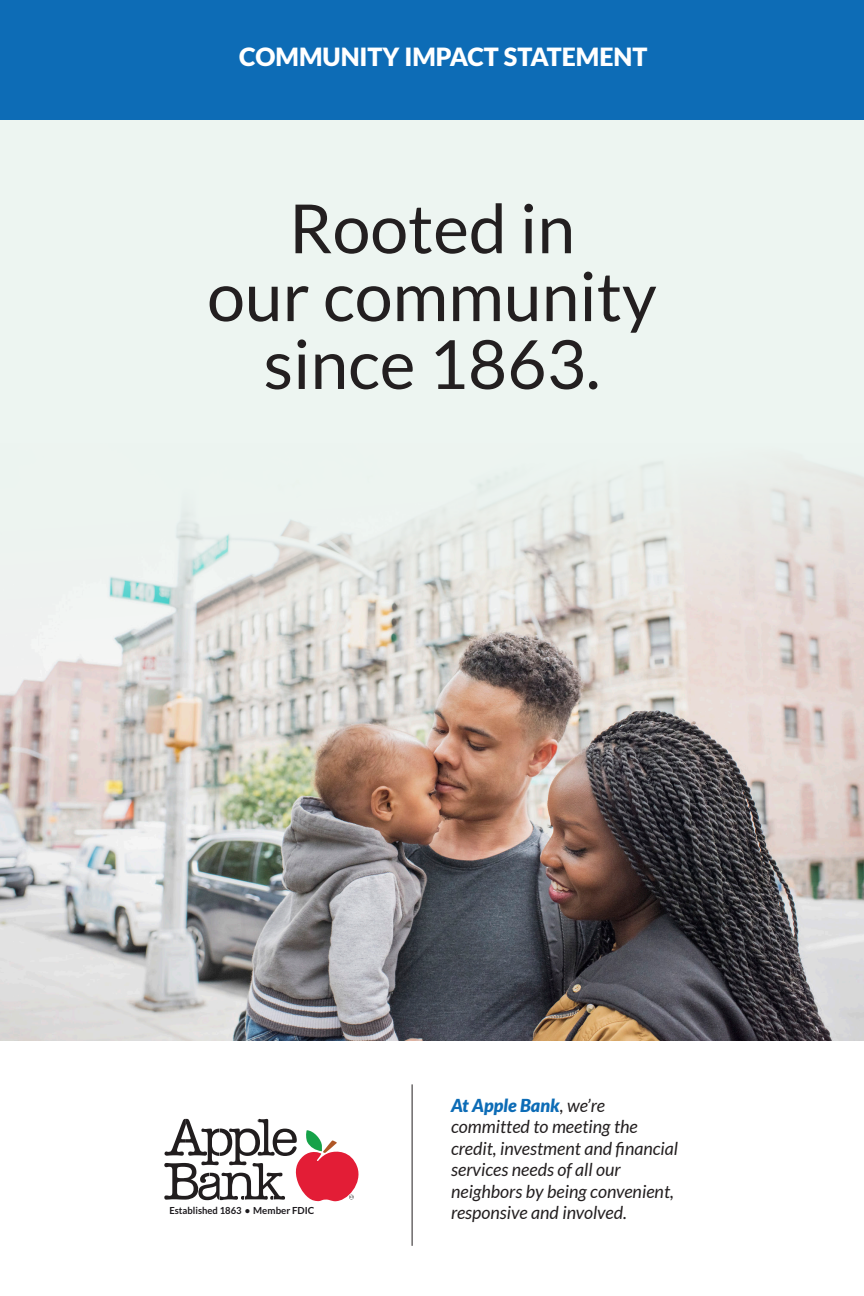
<style>
.page{position:relative;width:864px;height:1296px;background:#fff}
.page>*{position:absolute;margin:0;border:0;box-sizing:border-box;transform-origin:0 0}
.Paragraph{font:67.8px/67.8px "Lato";color:#231f20;text-align:center}
.Body_Copy{font:900 25px "Lato";color:#fff}
.Body_Copy-2{font:italic 17.8px/21.4px "Lato";color:#231f20}
.t1{font:700 9.8px "Lato";color:#1d1a1e}
.s1{font-weight:900;color:#0d6cb6}
</style>
<div class="page">
<svg style="left:164px;top:1119px;width:195px;height:83px"></svg>
<div style="left:0;top:0;width:864px;height:1040px;background:#edf5f1"></div>
<img style="left:0;top:462px;width:864px;height:578px">
<hr style="left:412px;top:1084px;width:1px;height:162px;background:#231f20">
<div style="left:0;top:0;width:864px;height:120px;background:#0d6cb6"></div>
<p class="Body_Copy" style="left:239px;top:42px;width:410px">COMMUNITY IMPACT STATEMENT</p>
<p class="Paragraph" style="left:207px;top:194px;width:451px">Rooted in<br>our community since 1863.</p>
<p class="t1" style="left:169px;top:1205px;width:146px">Established 1863 • Member FDIC</p>
<p class="Body_Copy-2" style="left:451px;top:1095px;width:229px"><span class="s1">At Apple Bank</span>, we’re committed to meeting the credit, investment and financial services needs of all our neighbors by being convenient, responsive and involved.</p>
</div>
